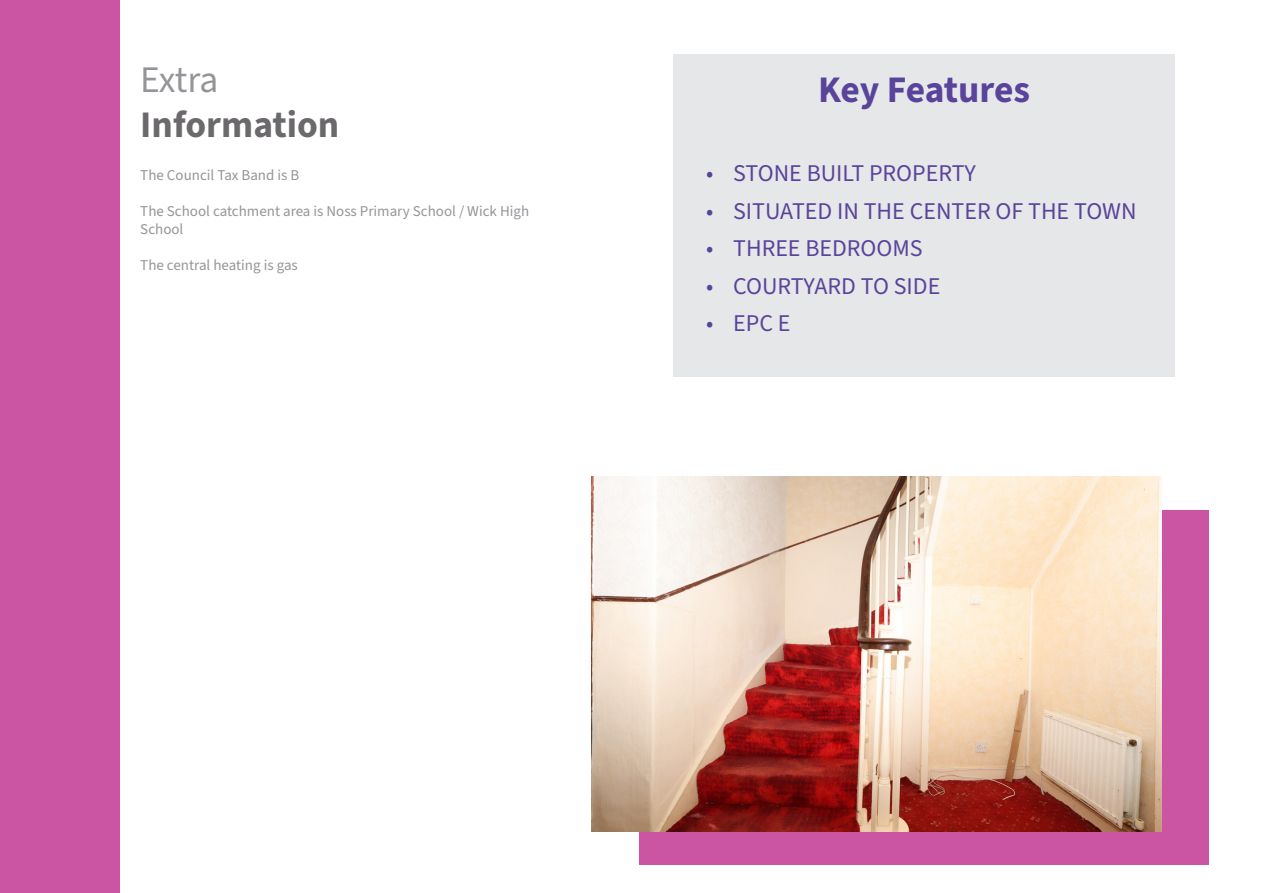
<style>
.page{position:relative;width:1263px;height:893px;background:#fff}
.page>*{position:absolute;margin:0;border:0;box-sizing:border-box;transform-origin:0 0}
.t1{font:700 37.5px "Source Sans 3";letter-spacing:-.01em;color:#5a439a}
.t2{font:700 37.5px "Source Sans 3";color:#6c696d}
.t3{font:37.5px "Source Sans 3";letter-spacing:-.025em;color:#939598}
.t4{font:24px "Source Sans 3";color:#5a439a}
.t5{font:15px/18px "Source Sans 3";color:#939598}
</style>
<div class="page">
<div style="left:0;top:0;width:119px;height:893px;background:#cb54a3"></div>
<div style="left:674px;top:54px;width:501px;height:322px;background:#e6e7e9"></div>
<div style="left:639px;top:510px;width:570px;height:355px;background:#cb54a3"></div>
<img style="left:591px;top:476px;width:570px;height:355px">
<p class="t3" style="left:140px;top:56px;width:80px">Extra</p>
<p class="t2" style="left:140px;top:100px;width:201px">Information</p>
<p class="t5" style="left:140px;top:166px;width:160px">The Council Tax Band is B</p>
<p class="t5" style="left:140px;top:202px;width:390px">The School catchment area is Noss Primary School / Wick High<br>School</p>
<p class="t5" style="left:140px;top:256px;width:159px">The central heating is gas</p>
<p class="t1" style="left:818px;top:65px;width:213px">Key Features</p>
<p class="t4" style="left:706px;top:158px;width:271px">• STONE BUILT PROPERTY</p>
<p class="t4" style="left:706px;top:196px;width:432px">• SITUATED IN THE CENTER OF THE TOWN</p>
<p class="t4" style="left:706px;top:233px;width:218px">• THREE BEDROOMS</p>
<p class="t4" style="left:706px;top:271px;width:236px">• COURTYARD TO SIDE</p>
<p class="t4" style="left:706px;top:308px;width:86px">• EPC E</p>
</div>
